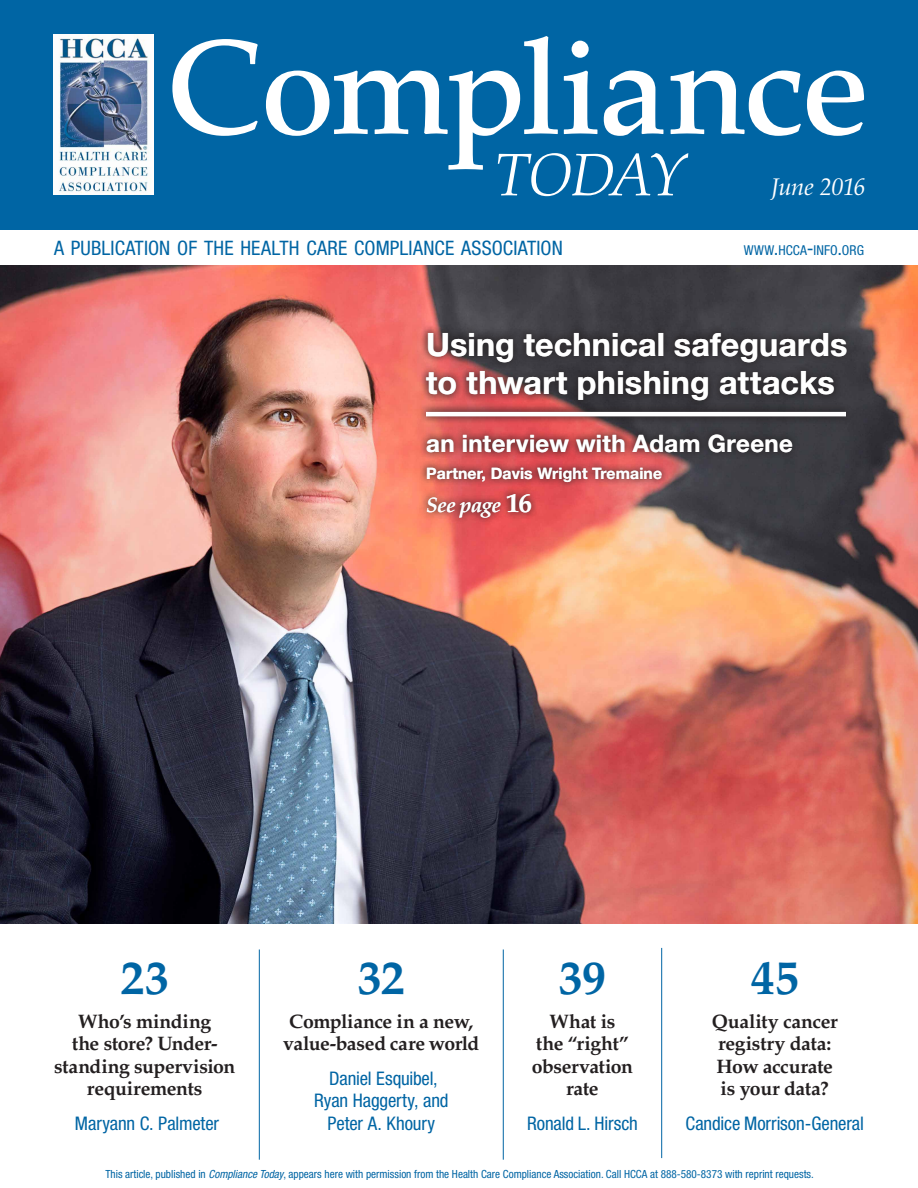
<style>
.page{position:relative;width:918px;height:1188px;background:#fff}
.page>*{position:absolute;margin:0;border:0;box-sizing:border-box;transform-origin:0 0}
.t1{font:500 133.5px "Palatino LT Std";letter-spacing:-.035em;color:#fff}
.t2{font:italic 300 59.85px "Palatino LT Std";letter-spacing:-.03em;color:#fff}
.t3{font:700 48px "Palatino LT Std";letter-spacing:-.01em;color:#0065a4}
.t4{font:700 32.25px/39px "Helvetica Neue LT Std";letter-spacing:.005em;color:#fff}
.t5{font:700 24px "Helvetica Neue LT Std";letter-spacing:.015em;color:#fff}
.t6{font:italic 24px "Palatino LT Std";letter-spacing:-.02em;color:#fff}
.t7{font:italic 700 21px "Palatino LT Std";letter-spacing:-.03em;color:#fff}
.t8{font:condensed 19.95px "Helvetica Neue LT Std";letter-spacing:.01em;color:#0065a4}
.t9{font:700 19.5px/22.5px "Palatino LT Std";letter-spacing:-.02em;color:#231f20;text-align:center}
.t10{font:condensed 18.75px/22.5px "Helvetica Neue LT Std";letter-spacing:-.005em;color:#0065a4;text-align:center}
.t11{font:700 15.75px "Helvetica Neue LT Std";letter-spacing:.01em;color:#fff}
.t12{font:condensed 13.65px "Helvetica Neue LT Std";letter-spacing:.005em;color:#0065a4}
.t13{font:condensed 11.25px "Helvetica Neue LT Std";color:#0065a4}
.s1{font-size:19.5px}
.s2{font-style:normal;font-size:27px}
.s3{font-style:italic}
</style>
<div class="page">
<div style="left:0;top:0;width:918px;height:230px;background:#0065a4"></div>
<hr style="left:259px;top:950px;width:1px;height:210px;background:#0065a4">
<hr style="left:503px;top:950px;width:1px;height:210px;background:#0065a4">
<hr style="left:661px;top:948px;width:1px;height:210px;background:#0065a4">
<img style="left:53px;top:35px;width:100px;height:160px">
<img style="left:0;top:266px;width:918px;height:657px">
<div style="left:419px;top:324px;width:435px;height:201px;background:#231f20;opacity:.65"></div>
<div style="left:418px;top:404px;width:436px;height:20px;background:#231f20;opacity:.65"></div>
<hr style="left:426px;top:412px;width:420px;height:4px;background:#fff">
<h1 class="t1" style="left:167px;top:10px;width:705px">Compliance</h1>
<h2 class="t2" style="left:494px;top:141px;width:193px">TODAY</h2>
<p class="t6" style="left:771px;top:173px;width:96px">June 2016</p>
<p class="t8" style="left:54px;top:236px;width:510px">A PUBLICATION OF THE HEALTH CARE COMPLIANCE ASSOCIATION</p>
<p class="t12" style="left:744px;top:242px;width:122px">WWW<span class="s1">.</span>HCCA<span class="s1">-</span>INFO<span class="s1">.</span>ORG</p>
<h3 class="t4" style="left:426px;top:324px;width:423px">Using technical safeguards to thwart phishing attacks</h3>
<p class="t5" style="left:426px;top:428px;width:368px">an interview with Adam Greene</p>
<p class="t11" style="left:426px;top:463px;width:237px">Partner, Davis Wright Tremaine</p>
<p class="t7" style="left:426px;top:492px;width:107px">See page <span class="s2">16</span></p>
<h3 class="t3" style="left:120px;top:949px;width:50px">23</h3>
<p class="t9" style="left:54px;top:1010px;width:183px">Who’s minding<br>the store? Under&shy;standing supervision requirements</p>
<p class="t10" style="left:75px;top:1112px;width:146px">Maryann C. Palmeter</p>
<h3 class="t3" style="left:358px;top:949px;width:49px">32</h3>
<p class="t9" style="left:283px;top:1010px;width:198px">Compliance in a new, value-based care world</p>
<p class="t10" style="left:314px;top:1067px;width:136px">Daniel Esquibel,<br>Ryan Haggerty, and<br>Peter A. Khoury</p>
<h3 class="t3" style="left:559px;top:949px;width:49px">39</h3>
<p class="t9" style="left:532px;top:1010px;width:103px">What is<br>the “right” observation rate</p>
<p class="t10" style="left:527px;top:1112px;width:112px">Ronald L. Hirsch</p>
<h3 class="t3" style="left:751px;top:949px;width:49px">45</h3>
<p class="t9" style="left:712px;top:1010px;width:127px;text-align:left">Quality cancer registry data:<br>How accurate is your data?</p>
<p class="t10" style="left:686px;top:1112px;width:180px">Candice Morrison-General</p>
<p class="t13" style="left:105px;top:1167px;width:710px">This article, published in <span class="s3">Compliance Today</span>, appears here with permission from the Health Care Compliance Association. Call HCCA at 888-580-8373 with reprint requests.</p>
</div>
